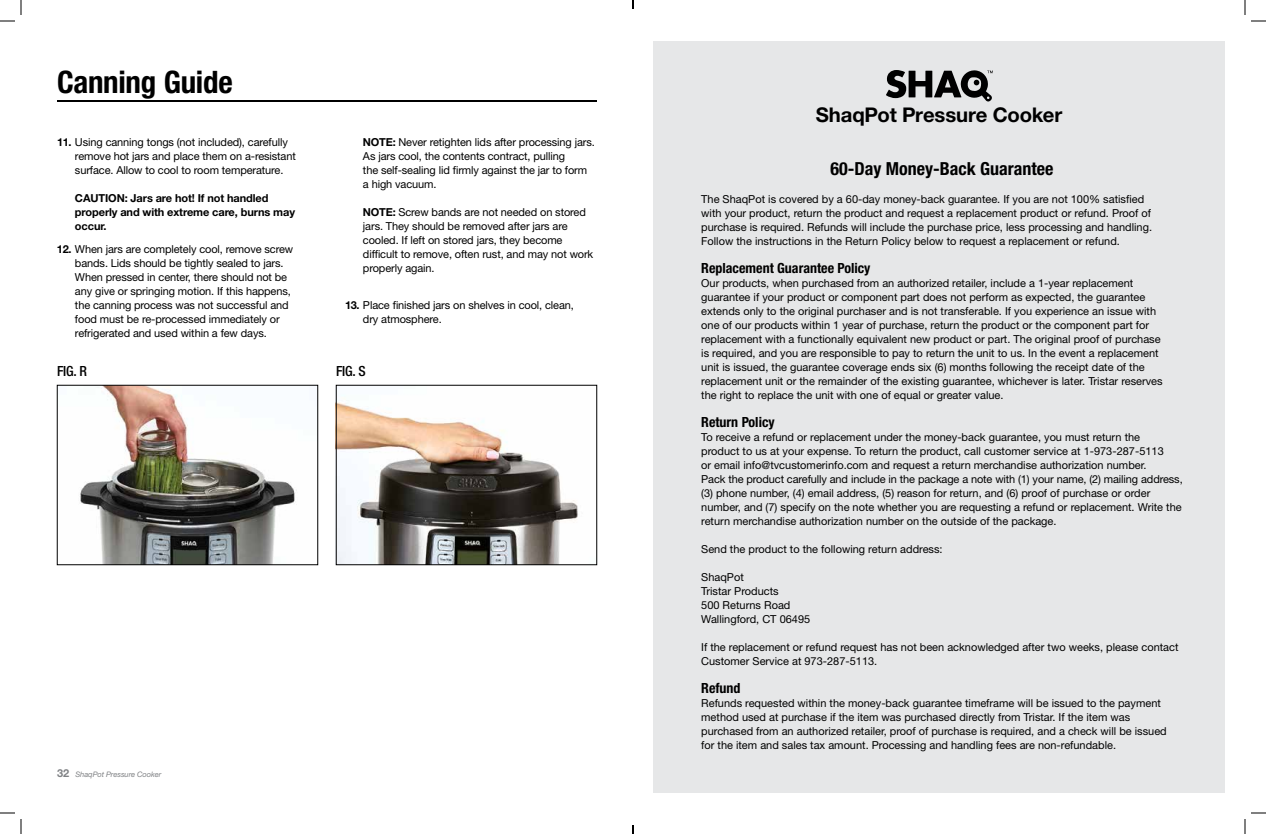
<style>
.page{position:relative;width:1266px;height:834px;background:#fff}
.page>*{position:absolute;margin:0;border:0;box-sizing:border-box;transform-origin:0 0}
.t1{font:700 condensed 31px "Helvetica Neue LT Std";letter-spacing:-.01em;color:#000}
.t2{font:700 20.3px "Helvetica Neue LT Std";letter-spacing:-.005em;color:#000}
.t3{font:700 condensed 18px "Helvetica Neue LT Std";color:#000}
.t4{font:700 condensed 14px "Helvetica Neue LT Std";color:#000}
.t5{font:500 condensed 14px "Helvetica Neue LT Std";letter-spacing:-.015em;color:#000}
.t6{font:11px/14px "Helvetica Neue LT Std";color:#000}
.t7{font:700 11px/14px "Helvetica Neue LT Std";letter-spacing:-.01em;color:#000}
.t8{font:italic 7.6px "Helvetica Neue LT Std";letter-spacing:-.01em;color:#808285}
.s1{font-weight:700}
.s2{font-weight:700;font-style:normal;font-size:11px}
</style>
<div class="page">
<hr style="left:57px;top:100px;width:540px;height:2px;background:#000">
<img style="left:80px;top:387px;width:217px;height:176px">
<img style="left:338px;top:395px;width:240px;height:168px">
<div style="left:643px;top:31px;width:592px;height:772px;background:#e6e7e8"></div>
<div style="left:633px;top:21px;width:612px;height:792px;border:20px solid #fff"></div>
<svg style="left:886px;top:70px;width:107px;height:32px"></svg>
<svg style="left:0;top:0;width:22px;height:22px"></svg>
<svg style="left:0;top:812px;width:22px;height:22px"></svg>
<svg style="left:1244px;top:0;width:22px;height:22px"></svg>
<svg style="left:1244px;top:812px;width:22px;height:22px"></svg>
<svg style="left:632px;top:0;width:2px;height:9px"></svg>
<svg style="left:632px;top:825px;width:2px;height:9px"></svg>
<h1 class="t1" style="left:57px;top:63px;width:177px">Canning Guide</h1>
<p class="t6" style="left:75px;top:135px;width:222px;text-indent:-18px"><span class="s1">11.</span> Using canning tongs (not included), carefully remove hot jars and place them on a-resistant surface. Allow to cool to room temperature.</p>
<p class="t7" style="left:75px;top:191px;width:222px">CAUTION: Jars are hot! If not handled properly and with extreme care, burns may occur.</p>
<p class="t6" style="left:75px;top:242px;width:220px;text-indent:-18px"><span class="s1">12.</span> When jars are completely cool, remove screw bands. Lids should be tightly sealed to jars.<br>When pressed in center, there should not be any give or springing motion. If this happens, the canning process was not successful and food must be re-processed immediately or refrigerated and used within a few days.</p>
<p class="t6" style="left:363px;top:135px;width:233px"><span class="s1">NOTE:</span> Never retighten lids after processing jars.<br>As jars cool, the contents contract, pulling<br>the self-sealing lid firmly against the jar to form a high vacuum.</p>
<p class="t6" style="left:363px;top:205px;width:232px"><span class="s1">NOTE:</span> Screw bands are not needed on stored jars. They should be removed after jars are cooled. If left on stored jars, they become difficult to remove, often rust, and may not work properly again.</p>
<p class="t6" style="left:363px;top:298px;width:212px;text-indent:-18px"><span class="s1">13.</span> Place finished jars on shelves in cool, clean, dry atmosphere.</p>
<p class="t5" style="left:57px;top:363px;width:32px">FIG. R</p>
<p class="t5" style="left:336px;top:363px;width:31px">FIG. S</p>
<p class="t8" style="left:57px;top:770px;width:106px"><span class="s2">32</span> ShaqPot Pressure Cooker</p>
<h2 class="t2" style="left:816px;top:102px;width:248px">ShaqPot Pressure Cooker</h2>
<h3 class="t3" style="left:831px;top:158px;width:224px">60-Day Money-Back Guarantee</h3>
<p class="t6" style="left:701px;top:192px;width:452px">The ShaqPot is covered by a 60-day money-back guarantee. If you are not 100% satisfied with your product, return the product and request a replacement product or refund. Proof of purchase is required. Refunds will include the purchase price, less processing and handling.<br>Follow the instructions in the Return Policy below to request a replacement or refund.</p>
<p class="t4" style="left:701px;top:260px;width:171px">Replacement Guarantee Policy</p>
<p class="t6" style="left:701px;top:276px;width:463px">Our products, when purchased from an authorized retailer, include a 1-year replacement guarantee if your product or component part does not perform as expected, the guarantee extends only to the original purchaser and is not transferable. If you experience an issue with one of our products within 1 year of purchase, return the product or the component part for replacement with a functionally equivalent new product or part. The original proof of purchase is required, and you are responsible to pay to return the unit to us. In the event a replacement unit is issued, the guarantee coverage ends six (6) months following the receipt date of the replacement unit or the remainder of the existing guarantee, whichever is later. Tristar reserves the right to replace the unit with one of equal or greater value.</p>
<p class="t4" style="left:701px;top:414px;width:75px">Return Policy</p>
<p class="t6" style="left:701px;top:430px;width:483px">To receive a refund or replacement under the money-back guarantee, you must return the<br>product to us at your expense. To return the product, call customer service at 1-973-287-5113<br>or email info@tvcustomerinfo.com and request a return merchandise authorization number.<br>Pack the product carefully and include in the package a note with (1) your name, (2) mailing address, (3) phone number, (4) email address, (5) reason for return, and (6) proof of purchase or order number, and (7) specify on the note whether you are requesting a refund or replacement. Write the return merchandise authorization number on the outside of the package.</p>
<p class="t6" style="left:701px;top:542px;width:243px">Send the product to the following return address:</p>
<p class="t6" style="left:701px;top:570px;width:111px">ShaqPot<br>Tristar Products<br>500 Returns Road<br>Wallingford, CT 06495</p>
<p class="t6" style="left:701px;top:640px;width:479px">If the replacement or refund request has not been acknowledged after two weeks, please contact<br>Customer Service at 973-287-5113.</p>
<p class="t4" style="left:701px;top:680px;width:41px">Refund</p>
<p class="t6" style="left:701px;top:696px;width:467px">Refunds requested within the money-back guarantee timeframe will be issued to the payment method used at purchase if the item was purchased directly from Tristar. If the item was purchased from an authorized retailer, proof of purchase is required, and a check will be issued for the item and sales tax amount. Processing and handling fees are non-refundable.</p>
</div>
